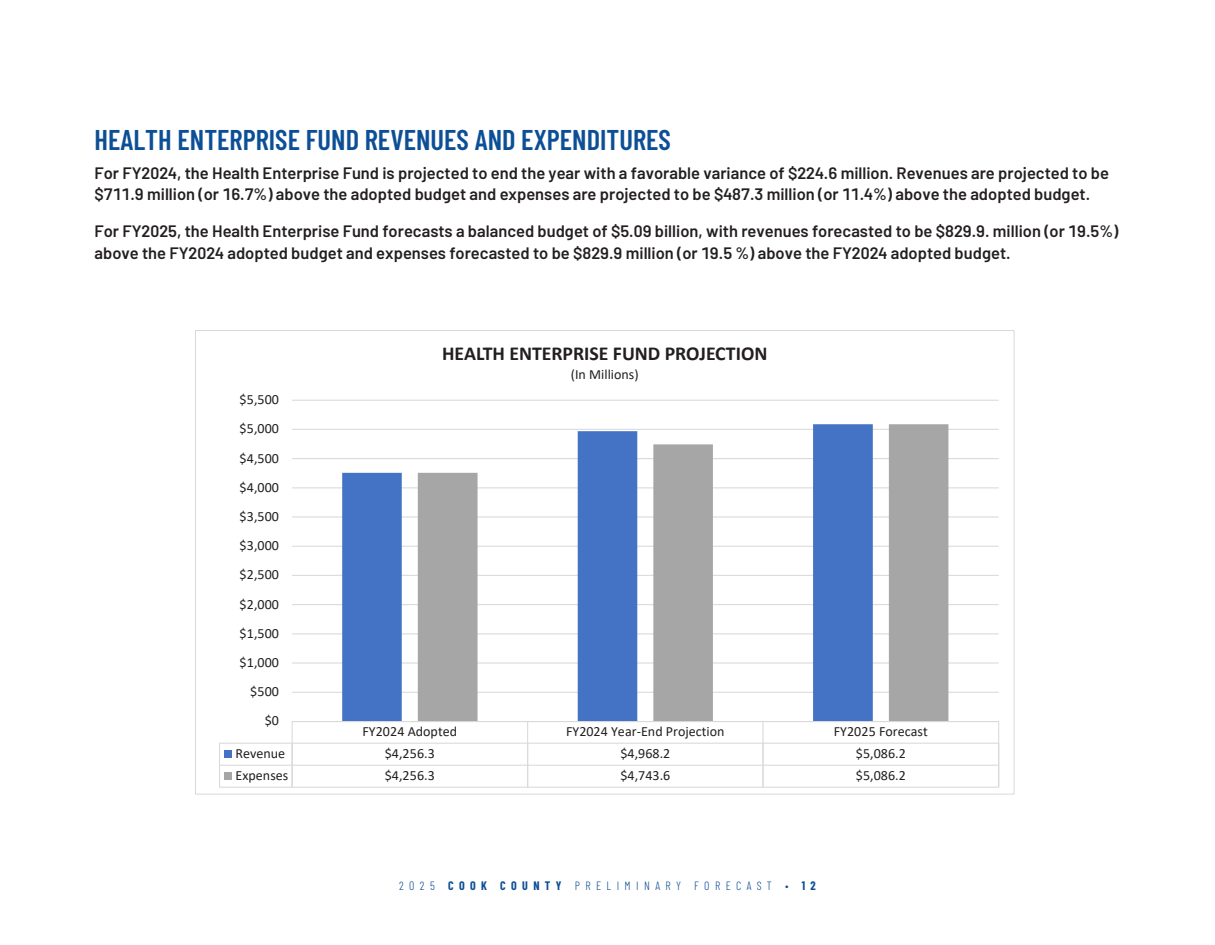
<style>
.page{position:relative;width:1215px;height:945px;background:#fff}
.page>*{position:absolute;margin:0;border:0;box-sizing:border-box;transform-origin:0 0}
.SUB_HEAD{font:600 28.5px "Barlow Condensed";color:#0d4f96}
.t1{font:700 19.8px "Calibri";color:#231f20}
.Subheading_Caption{font:600 16.5px/21.8px "Barlow";color:#231f20}
.t2{font:14.1px "Calibri";color:#231f20}
.t3{font:300 12px "Barlow Condensed";letter-spacing:.45em;color:#0d4f96}
.s1{font-weight:700}
</style>
<div class="page">
<hr style="left:292px;top:692px;width:707px;height:1px;background:#d9d9d9">
<hr style="left:292px;top:662px;width:707px;height:2px;background:#d9d9d9">
<hr style="left:292px;top:633px;width:707px;height:1px;background:#d9d9d9">
<hr style="left:292px;top:604px;width:707px;height:1px;background:#d9d9d9">
<hr style="left:292px;top:575px;width:707px;height:1px;background:#d9d9d9">
<hr style="left:292px;top:546px;width:707px;height:1px;background:#d9d9d9">
<hr style="left:292px;top:516px;width:707px;height:2px;background:#d9d9d9">
<hr style="left:292px;top:487px;width:707px;height:1px;background:#d9d9d9">
<hr style="left:292px;top:458px;width:707px;height:1px;background:#d9d9d9">
<hr style="left:292px;top:429px;width:707px;height:1px;background:#d9d9d9">
<hr style="left:292px;top:400px;width:707px;height:1px;background:#d9d9d9">
<svg style="left:342px;top:472px;width:76px;height:249px;fill:#4472c4"></svg>
<svg style="left:418px;top:424px;width:530px;height:297px"></svg>
<hr style="left:292px;top:721px;width:707px;height:1px;background:#d9d9d9">
<svg style="left:219px;top:722px;width:781px;height:66px"></svg>
<div style="left:224px;top:772px;width:8px;height:8px;background:#a6a6a6"></div>
<p class="SUB_HEAD" style="left:94px;top:119px;width:578px">HEALTH ENTERPRISE FUND REVENUES AND EXPENDITURES</p>
<p class="Subheading_Caption" style="left:94px;top:160px;width:1016px">For FY2024, the Health Enterprise Fund is projected to end the year with a favorable variance of $224.6 million. Revenues are projected to be $711.9 million (or 16.7%) above the adopted budget and expenses are projected to be $487.3 million (or 11.4%) above the adopted budget.</p>
<p class="Subheading_Caption" style="left:94px;top:219px;width:1025px">For FY2025, the Health Enterprise Fund forecasts a balanced budget of $5.09 billion, with revenues forecasted to be $829.9. million (or 19.5%) above the FY2024 adopted budget and expenses forecasted to be $829.9 million (or 19.5 %) above the FY2024 adopted budget.</p>
<p class="t2" style="left:240px;top:390px;width:41px">$5,500</p>
<p class="t2" style="left:240px;top:419px;width:41px">$5,000</p>
<p class="t2" style="left:240px;top:448px;width:41px">$4,500</p>
<p class="t2" style="left:240px;top:477px;width:41px">$4,000</p>
<p class="t2" style="left:240px;top:507px;width:41px">$3,500</p>
<p class="t2" style="left:240px;top:536px;width:41px">$3,000</p>
<p class="t2" style="left:240px;top:565px;width:41px">$2,500</p>
<p class="t2" style="left:240px;top:594px;width:41px">$2,000</p>
<p class="t2" style="left:240px;top:623px;width:41px">$1,500</p>
<p class="t2" style="left:240px;top:653px;width:41px">$1,000</p>
<p class="t2" style="left:250px;top:682px;width:30px">$500</p>
<p class="t2" style="left:265px;top:711px;width:16px">$0</p>
<p class="t1" style="left:442px;top:339px;width:327px">HEALTH ENTERPRISE FUND PROJECTION</p>
<p class="t2" style="left:571px;top:364px;width:69px">(In Millions)</p>
<p class="t2" style="left:363px;top:722px;width:96px">FY2024 Adopted</p>
<p class="t2" style="left:566px;top:722px;width:160px">FY2024 Year‐End Projection</p>
<p class="t2" style="left:834px;top:722px;width:95px">FY2025 Forecast</p>
<p class="t2" style="left:235px;top:743px;width:51px">Revenue</p>
<p class="t2" style="left:385px;top:744px;width:51px">$4,256.3</p>
<p class="t2" style="left:620px;top:744px;width:51px">$4,968.2</p>
<p class="t2" style="left:856px;top:744px;width:51px">$5,086.2</p>
<p class="t2" style="left:235px;top:765px;width:54px">Expenses</p>
<p class="t2" style="left:385px;top:766px;width:51px">$4,256.3</p>
<p class="t2" style="left:620px;top:766px;width:51px">$4,743.6</p>
<p class="t2" style="left:856px;top:766px;width:51px">$5,086.2</p>
<p class="t3" style="left:399px;top:877px;width:418px">2025 <span class="s1">COOK COUNTY</span> PRELIMINARY FORECAST • <span class="s1">12</span></p>
</div>
